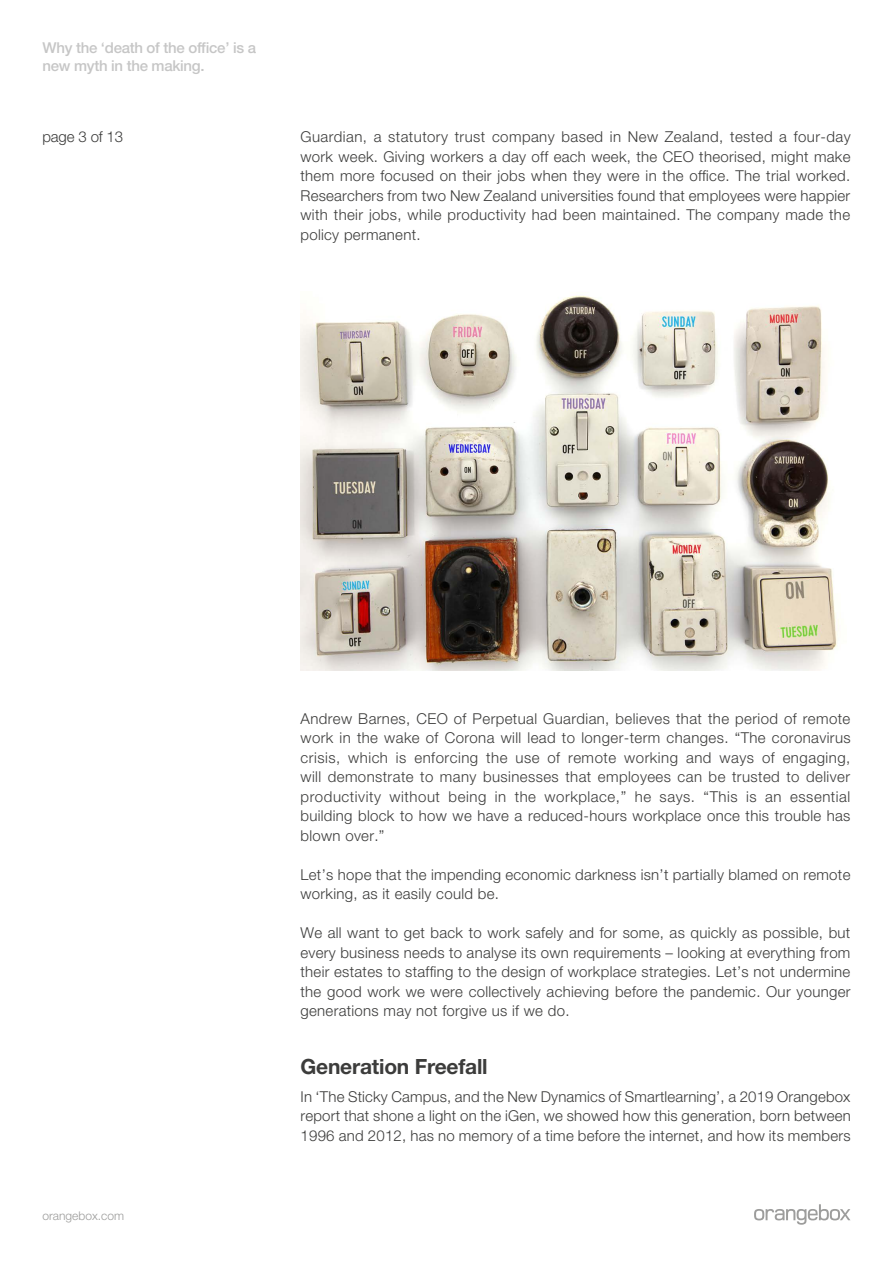
<style>
.page{position:relative;width:893px;height:1263px;background:#fff}
.page>*{position:absolute;margin:0;border:0;box-sizing:border-box;transform-origin:0 0}
.t1{font:700 21px "Helvetica Neue LT Std";letter-spacing:-.01em;color:#3c3c3b}
.t2{font:300 15px/19.5px "Helvetica Neue LT Std";letter-spacing:.02em;color:#3c3c3b;text-align:justify}
.t3{font:500 15px/18px "Helvetica Neue LT Std";letter-spacing:-.02em;color:#c6c6c6}
.t4{font:300 12px "Helvetica Neue LT Std";color:#9d9d9c}
</style>
<div class="page">
<svg style="left:754px;top:1204px;width:96px;height:21px"></svg>
<img style="left:300px;top:295px;width:539px;height:375px">
<p class="t3" style="left:43px;top:39px;width:215px">Why the ‘death of the office’ is a new myth in the making.</p>
<p class="t2" style="left:43px;top:127px;width:82px">page 3 of 13</p>
<p class="t2" style="left:300px;top:127px;width:552px">Guardian, a statutory trust company based in New Zealand, tested a four-day work week. Giving workers a day off each week, the CEO theorised, might make them more focused on their jobs when they were in the office. The trial worked.<br>Researchers from two New Zealand universities found that employees were happier with their jobs, while productivity had been maintained. The company made the policy permanent.</p>
<p class="t4" style="left:43px;top:1208px;width:83px">orangebox.com</p>
<p class="t2" style="left:300px;top:708px;width:552px">Andrew Barnes, CEO of Perpetual Guardian, believes that the period of remote work in the wake of Corona will lead to longer-term changes. “The coronavirus crisis, which is enforcing the use of remote working and ways of engaging, will demonstrate to many businesses that employees can be trusted to deliver productivity without being in the workplace,” he says. “This is an essential building block to how we have a reduced-hours workplace once this trouble has blown over.”</p>
<p class="t2" style="left:300px;top:864px;width:551px">Let’s hope that the impending economic darkness isn’t partially blamed on remote working, as it easily could be.</p>
<p class="t2" style="left:300px;top:923px;width:551px">We all want to get back to work safely and for some, as quickly as possible, but every business needs to analyse its own requirements – looking at everything from their estates to staffing to the design of workplace strategies. Let’s not undermine the good work we were collectively achieving before the pandemic. Our younger generations may not forgive us if we do.</p>
<h1 class="t1" style="left:300px;top:1053px;width:189px">Generation Freefall</h1>
<p class="t2" style="left:300px;top:1086px;width:552px">In ‘The Sticky Campus, and the New Dynamics of Smartlearning’, a 2019 Orangebox report that shone a light on the iGen, we showed how this generation, born between 1996 and 2012, has no memory of a time before the internet, and how its members</p>
</div>
